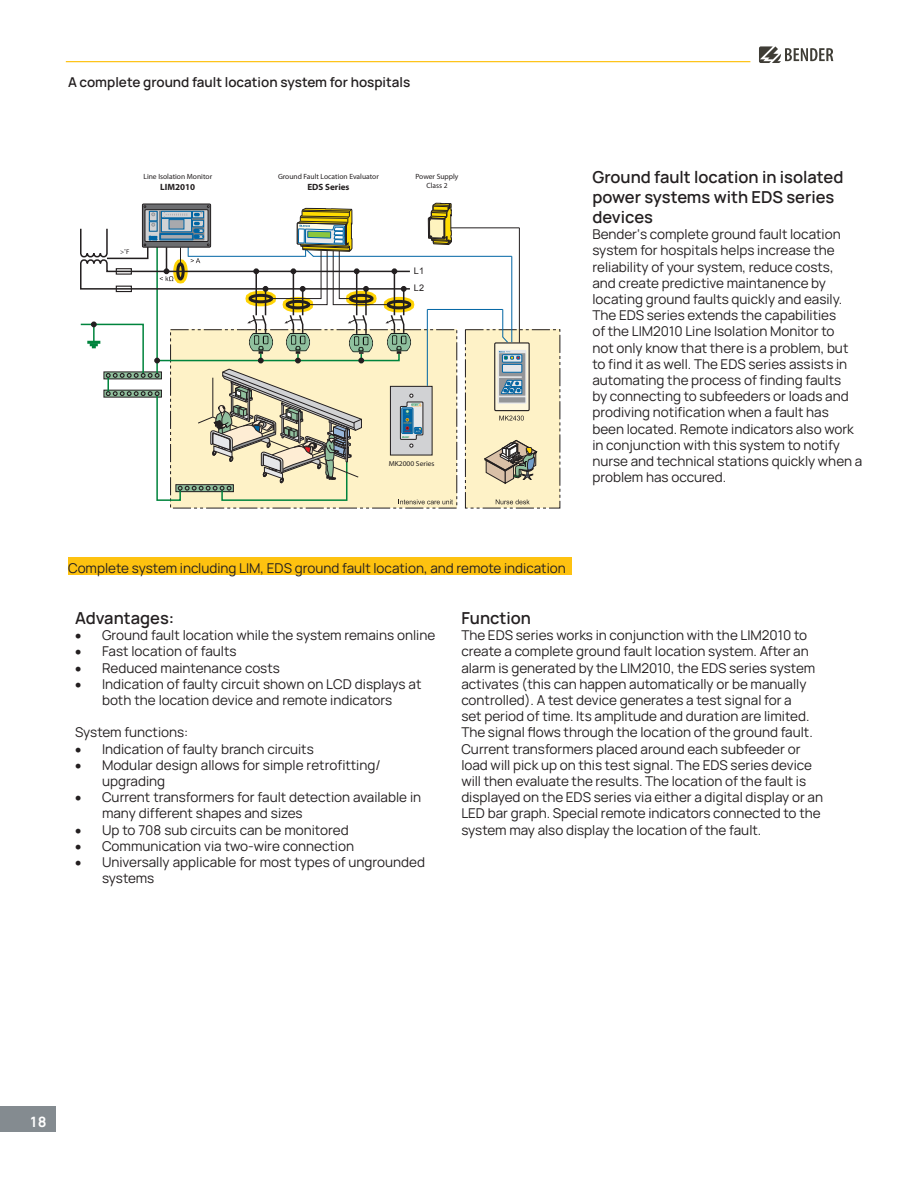
<style>
.page{position:relative;width:918px;height:1188px;background:#fff}
.page>*{position:absolute;margin:0;border:0;box-sizing:border-box;transform-origin:0 0}
.Paragraph_Headers{font:600 16.5px/19.8px "Manrope";color:#231f20}
.t1{font:700 14.25px "Manrope";color:#fff}
.t2{font:13.5px/16.2px "Manrope";color:#231f20}
.t3{font:600 13.5px "Manrope";color:#231f20}
.t4{font:9.15px/17.4px "Arial";color:#231f20}
.t5{font:700 9px "Myriad Pro";color:#231f20}
.t6{font:7.5px/9px "Myriad Pro";color:#231f20;text-align:center}
.t7{font:7.2px "Myriad Pro";color:#231f20;scale:1.05 1}
.t8{font:6.75px "Myriad Pro";color:#231f20}
</style>
<div class="page">
<hr style="left:66px;top:61px;width:684px;height:1px;background:#fec210">
<svg style="left:759px;top:46px;width:74px;height:17px"></svg>
<div style="left:0;top:1107px;width:55px;height:25px;background:#848b90"></div>
<hr style="left:313px;top:256px;width:199px;height:1px;background:#0065a4">
<div style="left:465px;top:330px;width:95px;height:178px;background:#fef2c7"></div>
<div style="left:465px;top:329px;width:95px;height:179px;border:1px dashed #231f20"></div>
<svg style="left:496px;top:499px;width:34px;height:5px"></svg>
<div style="left:495px;top:343px;width:34px;height:68px;background:#fef7dd"></div>
<div style="left:494px;top:342px;width:36px;height:69px;border:1px solid #231f20"></div>
<svg style="left:498px;top:350px;width:28px;height:54px"></svg>
<svg style="left:499px;top:351px;width:26px;height:52px"></svg>
<svg style="left:484px;top:440px;width:54px;height:44px"></svg>
<hr style="left:511px;top:256px;width:1px;height:86px;background:#0065a4">
<hr style="left:447px;top:227px;width:72px;height:1px;background:#231f20">
<hr style="left:519px;top:228px;width:1px;height:115px;background:#231f20">
<svg style="left:499px;top:416px;width:25px;height:5px"></svg>
<hr style="left:427px;top:309px;width:76px;height:1px;background:#0065a4">
<svg style="left:502px;top:309px;width:6px;height:34px"></svg>
<svg style="left:80px;top:202px;width:373px;height:302px"></svg>
<div style="left:68px;top:557px;width:503px;height:17px;background:#fec210"></div>
<p class="t3" style="left:68px;top:72px;width:344px">A complete ground fault location system for hospitals</p>
<p class="t6" style="left:143px;top:172px;width:70px">Line Isolation Monitor</p>
<p class="t5" style="left:160px;top:181px;width:36px">LIM2010</p>
<p class="t8" style="left:120px;top:247px;width:11px">&gt;˚F</p>
<p class="t6" style="left:278px;top:172px;width:102px">Ground Fault Location Evaluator</p>
<p class="t5" style="left:307px;top:181px;width:44px">EDS Series</p>
<p class="t6" style="left:415px;top:171px;width:45px">Power Supply<br>Class 2</p>
<p class="t4" style="left:414px;top:262px;width:12px">L1<br>L2</p>
<p class="t7" style="left:389px;top:459px;width:45px">MK2000 Series</p>
<p class="Paragraph_Headers" style="left:592px;top:167px;width:252px">Ground fault location in isolated power systems with EDS series devices</p>
<p class="t2" style="left:592px;top:226px;width:271px">Bender‘s complete ground fault location system for hospitals helps increase the reliability of your system, reduce costs,<br>and create predictive maintanence by locating ground faults quickly and easily.<br>The EDS series extends the capabilities<br>of the LIM2010 Line Isolation Monitor to<br>not only know that there is a problem, but to find it as well. The EDS series assists in automating the process of finding faults<br>by connecting to subfeeders or loads and prodiving notification when a fault has been located. Remote indicators also work in conjunction with this system to notify nurse and technical stations quickly when a problem has occured.</p>
<p class="t2" style="left:68px;top:559px;width:499px">Complete system including LIM, EDS ground fault location, and remote indication</p>
<p class="Paragraph_Headers" style="left:75px;top:608px;width:101px">Advantages:</p>
<p class="t2" style="left:75px;top:627px;width:362px">• Ground fault location while the system remains online</p>
<p class="t2" style="left:75px;top:643px;width:163px">• Fast location of faults</p>
<p class="t2" style="left:75px;top:659px;width:206px">• Reduced maintenance costs</p>
<p class="t2" style="left:75px;top:675px;width:348px;text-align:center">• Indication of faulty circuit shown on LCD displays at both the location device and remote indicators</p>
<p class="t2" style="left:75px;top:724px;width:115px">System functions:</p>
<p class="t2" style="left:75px;top:740px;width:240px">• Indication of faulty branch circuits</p>
<p class="t2" style="left:102px;top:756px;width:280px;text-indent:-27px">• Modular design allows for simple retrofitting/ upgrading</p>
<p class="t2" style="left:102px;top:789px;width:321px;text-indent:-27px">• Current transformers for fault detection available in many different shapes and sizes</p>
<p class="t2" style="left:75px;top:821px;width:275px">• Up to 708 sub circuits can be monitored</p>
<p class="t2" style="left:75px;top:837px;width:281px">• Communication via two-wire connection</p>
<p class="t2" style="left:102px;top:854px;width:325px;text-indent:-27px">• Universally applicable for most types of ungrounded systems</p>
<p class="Paragraph_Headers" style="left:461px;top:608px;width:71px">Function</p>
<p class="t2" style="left:461px;top:627px;width:363px">The EDS series works in conjunction with the LIM2010 to create a complete ground fault location system. After an alarm is generated by the LIM2010, the EDS series system activates (this can happen automatically or be manually controlled). A test device generates a test signal for a<br>set period of time. Its amplitude and duration are limited.<br>The signal flows through the location of the ground fault.<br>Current transformers placed around each subfeeder or load will pick up on this test signal. The EDS series device will then evaluate the results. The location of the fault is displayed on the EDS series via either a digital display or an LED bar graph. Special remote indicators connected to the system may also display the location of the fault.</p>
<p class="t1" style="left:29px;top:1112px;width:19px">18</p>
</div>
